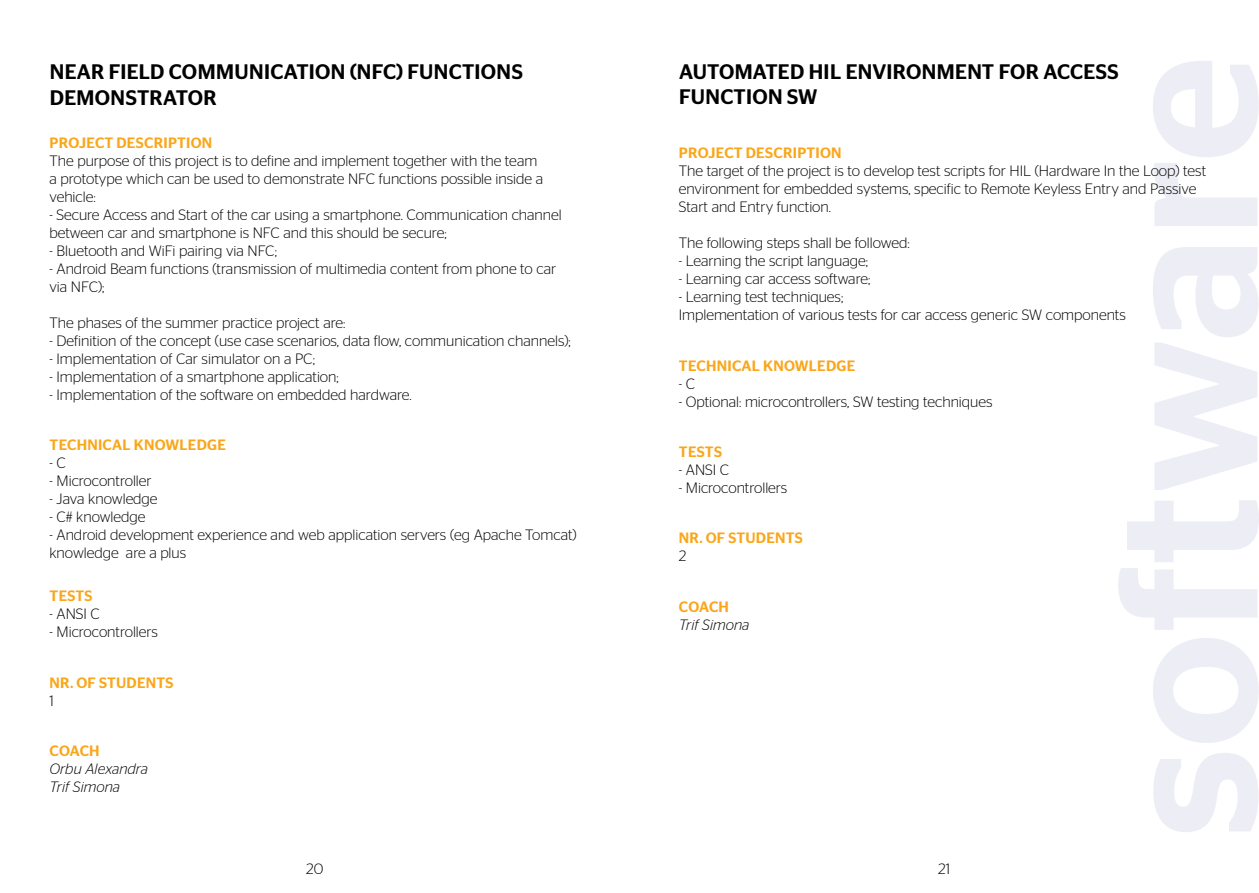
<style>
.page{position:relative;width:1259px;height:893px;background:#fff}
.page>*{position:absolute;margin:0;border:0;box-sizing:border-box;transform-origin:0 0}
.t1{font:500 21px/25.2px "Continental Stag Sans";letter-spacing:.015em;color:#000}
.t2{font:300 15px/18px "Continental Stag Sans";color:#000}
.t3{font:500 15px "Continental Stag Sans";letter-spacing:.02em;color:#faa61a}
.t4{font:italic 300 15px/18px "Continental Stag Sans";color:#000}
</style>
<div class="page">
<svg style="left:1153px;top:753px;width:105px;height:79px"></svg>
<svg style="left:1153px;top:638px;width:105px;height:105px"></svg>
<svg style="left:1118px;top:568px;width:139px;height:62px"></svg>
<svg style="left:1127px;top:500px;width:132px;height:62px"></svg>
<svg style="left:1155px;top:343px;width:102px;height:147px"></svg>
<svg style="left:1153px;top:247px;width:105px;height:90px"></svg>
<svg style="left:1154px;top:163px;width:103px;height:63px"></svg>
<svg style="left:1153px;top:61px;width:105px;height:96px"></svg>
<h1 class="t1" style="left:50px;top:59px;width:475px">NEAR FIELD COMMUNICATION (NFC) FUNCTIONS<br>DEMONSTRATOR</h1>
<p class="t3" style="left:50px;top:134px;width:164px">PROJECT DESCRIPTION</p>
<p class="t2" style="left:49px;top:151px;width:495px">The purpose of this project is to define and implement together with the team a prototype which can be used to demonstrate NFC functions possible inside a vehicle:</p>
<p class="t2" style="left:49px;top:205px;width:514px">- Secure Access and Start of the car using a smartphone. Communication channel between car and smartphone is NFC and this should be secure;</p>
<p class="t2" style="left:49px;top:241px;width:229px">- Bluetooth and WiFi pairing via NFC;</p>
<p class="t2" style="left:49px;top:259px;width:508px">- Android Beam functions (transmission of multimedia content from phone to car via NFC);</p>
<p class="t2" style="left:49px;top:313px;width:297px">The phases of the summer practice project are:</p>
<p class="t2" style="left:49px;top:331px;width:523px">- Definition of the concept (use case scenarios, data flow, communication channels);</p>
<p class="t2" style="left:49px;top:349px;width:267px">- Implementation of Car simulator on a PC;</p>
<p class="t2" style="left:49px;top:367px;width:291px">- Implementation of a smartphone application;</p>
<p class="t2" style="left:49px;top:385px;width:364px">- Implementation of the software on embedded hardware.</p>
<p class="t3" style="left:50px;top:436px;width:178px">TECHNICAL KNOWLEDGE</p>
<p class="t2" style="left:49px;top:454px;width:18px">- C</p>
<p class="t2" style="left:49px;top:472px;width:104px">- Microcontroller</p>
<p class="t2" style="left:49px;top:490px;width:110px">- Java knowledge</p>
<p class="t2" style="left:49px;top:508px;width:97px">- C# knowledge</p>
<p class="t2" style="left:49px;top:526px;width:529px">- Android development experience and web application servers (eg Apache Tomcat) knowledge are a plus</p>
<p class="t3" style="left:50px;top:587px;width:45px">TESTS</p>
<p class="t2" style="left:49px;top:605px;width:52px">- ANSI C</p>
<p class="t2" style="left:49px;top:623px;width:110px">- Microcontrollers</p>
<p class="t3" style="left:50px;top:674px;width:125px">NR. OF STUDENTS</p>
<p class="t2" style="left:49px;top:691px;width:6px">1</p>
<p class="t3" style="left:50px;top:742px;width:51px">COACH</p>
<p class="t4" style="left:49px;top:760px;width:100px">Orbu Alexandra<br>Trif Simona</p>
<h1 class="t1" style="left:679px;top:59px;width:441px">AUTOMATED HIL ENVIRONMENT FOR ACCESS<br>FUNCTION SW</h1>
<p class="t3" style="left:679px;top:144px;width:164px">PROJECT DESCRIPTION</p>
<p class="t2" style="left:679px;top:162px;width:529px">The target of the project is to develop test scripts for HIL (Hardware In the Loop) test environment for embedded systems, specific to Remote Keyless Entry and Passive<br>Start and Entry function.</p>
<p class="t2" style="left:679px;top:234px;width:232px">The following steps shall be followed:</p>
<p class="t2" style="left:679px;top:252px;width:191px">- Learning the script language;</p>
<p class="t2" style="left:679px;top:270px;width:193px">- Learning car access software;</p>
<p class="t2" style="left:679px;top:288px;width:448px">- Learning test techniques;<br>Implementation of various tests for car access generic SW components</p>
<p class="t3" style="left:679px;top:357px;width:178px">TECHNICAL KNOWLEDGE</p>
<p class="t2" style="left:679px;top:374px;width:18px">- C</p>
<p class="t2" style="left:679px;top:392px;width:315px">- Optional: microcontrollers, SW testing techniques</p>
<p class="t3" style="left:679px;top:443px;width:45px">TESTS</p>
<p class="t2" style="left:679px;top:460px;width:52px">- ANSI C</p>
<p class="t2" style="left:679px;top:478px;width:110px">- Microcontrollers</p>
<p class="t3" style="left:679px;top:529px;width:125px">NR. OF STUDENTS</p>
<p class="t2" style="left:679px;top:547px;width:9px">2</p>
<p class="t3" style="left:679px;top:598px;width:51px">COACH</p>
<p class="t4" style="left:679px;top:615px;width:72px">Trif Simona</p>
<p class="t2" style="left:306px;top:860px;width:19px">20</p>
<p class="t2" style="left:938px;top:860px;width:13px">21</p>
</div>
